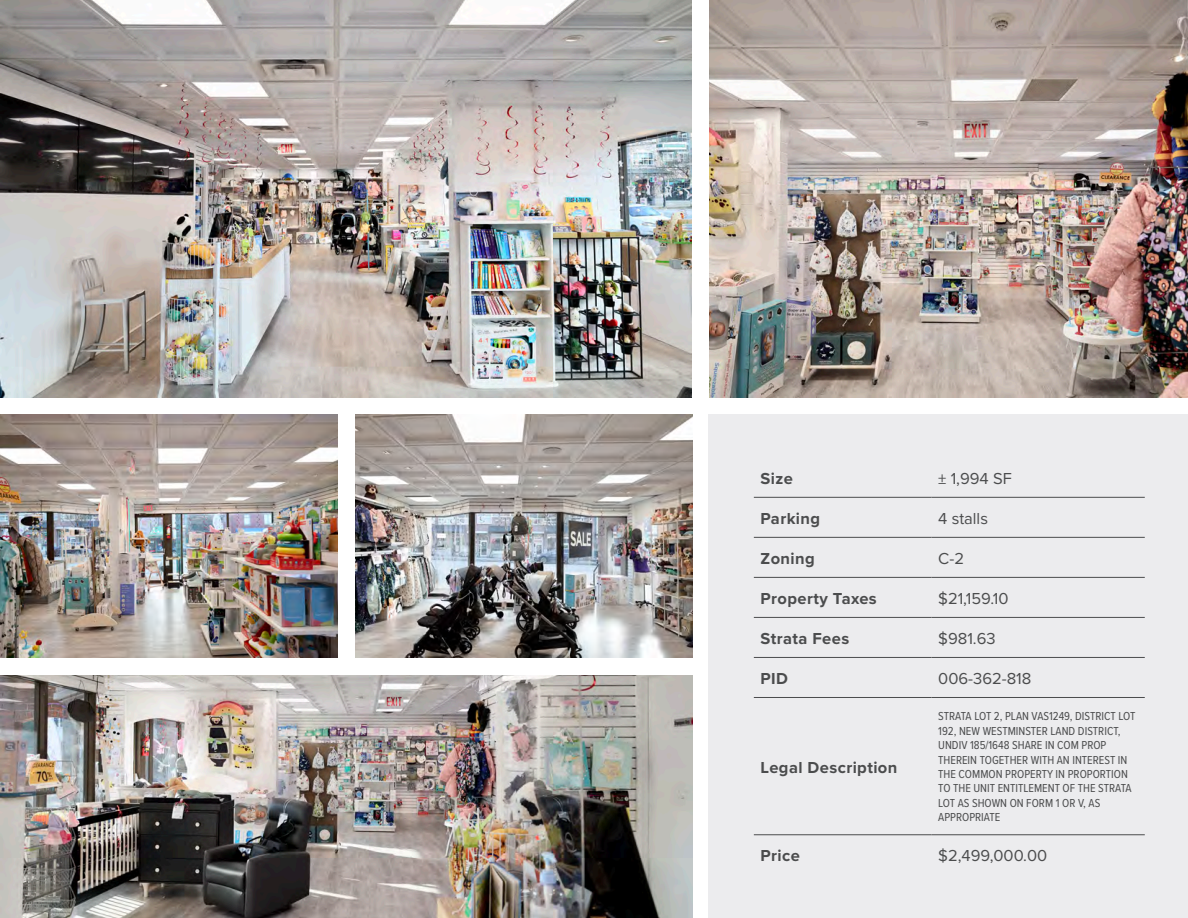
<style>
.page{position:relative;width:1188px;height:918px;background:#fff}
.page>*{position:absolute;margin:0;border:0;box-sizing:border-box;transform-origin:0 0}
.Body_Title{font:700 16.5px "Proxima Nova";letter-spacing:.025em;color:#4b4c4d}
.t1{font:16.5px "Proxima Nova";color:#4b4c4d}
.t2{font:12px/14.4px "Proxima Nova Cond";color:#4b4c4d}
</style>
<div class="page">
<div style="left:708px;top:415px;width:480px;height:503px;background:#ececee"></div>
<hr style="left:754px;top:497px;width:178px;height:1px;background:#4b4c4d">
<hr style="left:932px;top:497px;width:213px;height:1px;background:#4b4c4d">
<hr style="left:754px;top:537px;width:178px;height:1px;background:#4b4c4d">
<hr style="left:932px;top:537px;width:213px;height:1px;background:#4b4c4d">
<hr style="left:754px;top:577px;width:178px;height:1px;background:#4b4c4d">
<hr style="left:754px;top:617px;width:178px;height:1px;background:#4b4c4d">
<hr style="left:754px;top:657px;width:178px;height:1px;background:#4b4c4d">
<hr style="left:754px;top:697px;width:178px;height:1px;background:#4b4c4d">
<hr style="left:754px;top:834px;width:178px;height:1px;background:#4b4c4d">
<hr style="left:932px;top:577px;width:213px;height:1px;background:#4b4c4d">
<hr style="left:932px;top:617px;width:213px;height:1px;background:#4b4c4d">
<hr style="left:932px;top:657px;width:213px;height:1px;background:#4b4c4d">
<hr style="left:932px;top:697px;width:213px;height:1px;background:#4b4c4d">
<hr style="left:932px;top:834px;width:213px;height:1px;background:#4b4c4d">
<img style="left:0;top:0;width:691px;height:397px">
<img style="left:709px;top:0;width:479px;height:397px">
<img style="left:0;top:415px;width:337px;height:242px">
<img style="left:355px;top:415px;width:337px;height:242px">
<img style="left:0;top:675px;width:692px;height:243px">
<p class="Body_Title" style="left:761px;top:468px;width:34px">Size</p>
<p class="t1" style="left:938px;top:468px;width:75px">± 1,994 SF</p>
<p class="Body_Title" style="left:761px;top:509px;width:61px">Parking</p>
<p class="t1" style="left:938px;top:508px;width:51px">4 stalls</p>
<p class="Body_Title" style="left:761px;top:549px;width:56px">Zoning</p>
<p class="t1" style="left:938px;top:549px;width:27px">C-2</p>
<p class="Body_Title" style="left:761px;top:589px;width:118px">Property Taxes</p>
<p class="t1" style="left:938px;top:589px;width:72px">$21,159.10</p>
<p class="Body_Title" style="left:761px;top:629px;width:90px">Strata Fees</p>
<p class="t1" style="left:938px;top:629px;width:59px">$981.63</p>
<p class="Body_Title" style="left:761px;top:669px;width:29px">PID</p>
<p class="t1" style="left:938px;top:669px;width:95px">006-362-818</p>
<p class="Body_Title" style="left:761px;top:757px;width:138px">Legal Description</p>
<p class="t2" style="left:938px;top:709px;width:199px">STRATA LOT 2, PLAN VAS1249, DISTRICT LOT<br>192, NEW WESTMINSTER LAND DISTRICT,<br>UNDIV 185/1648 SHARE IN COM PROP<br>THEREIN TOGETHER WITH AN INTEREST IN<br>THE COMMON PROPERTY IN PROPORTION<br>TO THE UNIT ENTITLEMENT OF THE STRATA<br>LOT AS SHOWN ON FORM 1 OR V, AS<br>APPROPRIATE</p>
<p class="Body_Title" style="left:761px;top:846px;width:41px">Price</p>
<p class="t1" style="left:938px;top:846px;width:111px">$2,499,000.00</p>
</div>
